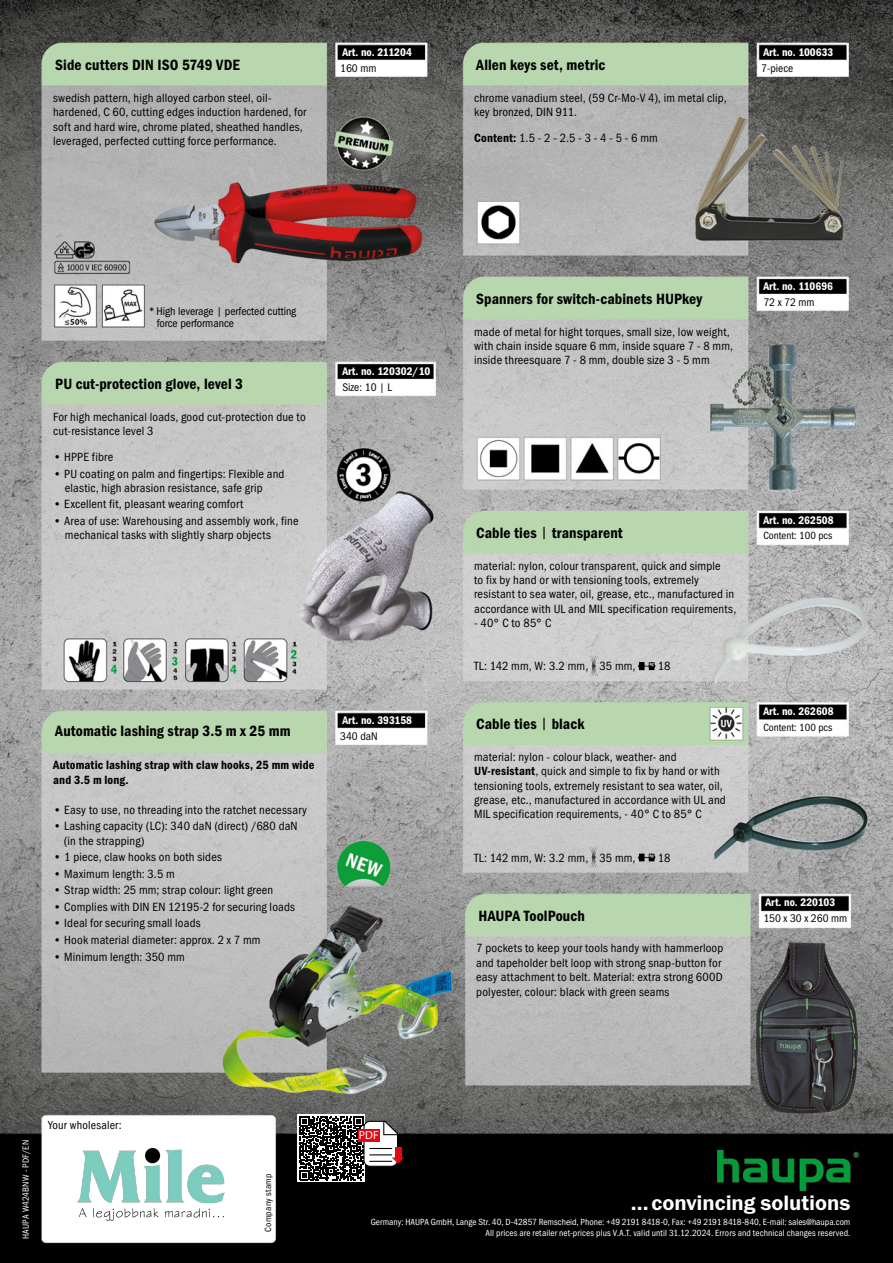
<style>
.page{position:relative;width:893px;height:1263px;background:#fff}
.page>*{position:absolute;margin:0;border:0;box-sizing:border-box;transform-origin:0 0}
.t1{font:21px "Franklin Gothic Demi ITC";color:#fff}
.t2{font:15px "Franklin Gothic Demi Cond ITC";letter-spacing:.005em;color:#000}
.t3{font:12px/14.4px "Franklin Gothic Book Cond ITC";letter-spacing:.015em;color:#000}
.t4{font:12px/14.4px "Franklin Gothic Demi Cond ITC";letter-spacing:.015em;color:#000}
.t5{font:condensed 12px "Franklin Gothic LT Com";letter-spacing:.015em;color:#000}
.t6{font:11.7px "Myriad Pro";color:#fff}
.t7{font:11.25px/11.2px "Franklin Gothic Book Cond ITC";color:#000}
.t8{font:11.1px "Franklin Gothic Demi Cond ITC";color:#fff}
.t9{font:11.1px "Franklin Gothic Book Cond ITC";color:#000}
.t10{font:10.5px "Franklin Gothic Book Cond ITC";color:#000}
.t11{font:9px/10.9px "Franklin Gothic Book Cond ITC";letter-spacing:.01em;color:#fff;text-align:right}
.t12{font:9px "Franklin Gothic Book Cond ITC";letter-spacing:.02em;color:#000}
.s1{font-family:"Franklin Gothic Demi Cond ITC"}
</style>
<div class="page">
<img style="left:0;top:0;width:893px;height:1263px">
<svg style="left:591px;top:656px;width:7px;height:9px"></svg>
<img style="left:638px;top:662px;width:18px;height:8px">
<svg style="left:591px;top:847px;width:7px;height:9px"></svg>
<img style="left:638px;top:853px;width:18px;height:9px">
<svg style="left:298px;top:1115px;width:67px;height:67px"></svg>
<svg style="left:299px;top:1116px;width:105px;height:64px"></svg>
<img style="left:77px;top:1149px;width:148px;height:72px">
<p class="t2" style="left:55px;top:56px;width:186px">Side cutters DIN ISO 5749 VDE</p>
<p class="t3" style="left:53px;top:91px;width:255px">swedish pattern, high alloyed carbon steel, oil&shy;hardened, C 60, cutting edges induction hardened, for soft and hard wire, chrome plated, sheathed handles, leveraged, perfected cutting force performance.</p>
<p class="t8" style="left:342px;top:46px;width:71px">Art. no. 211204</p>
<p class="t9" style="left:340px;top:62px;width:38px">160 mm</p>
<p class="t8" style="left:763px;top:46px;width:72px">Art. no. 100633</p>
<p class="t2" style="left:476px;top:56px;width:131px">Allen keys set, metric</p>
<p class="t9" style="left:761px;top:62px;width:33px">7-piece</p>
<p class="t3" style="left:474px;top:91px;width:254px">chrome vanadium steel, (59 Cr-Mo-V 4), im metal clip, key bronzed, DIN 911.</p>
<p class="t3" style="left:474px;top:131px;width:185px"><span class="s1">Content:</span> 1.5 - 2 - 2.5 - 3 - 4 - 5 - 6 mm</p>
<p class="t7" style="left:157px;top:306px;width:141px;text-indent:-8px">*High leverage | perfected cutting force performance</p>
<p class="t2" style="left:55px;top:375px;width:189px">PU cut-protection glove, level 3</p>
<p class="t3" style="left:53px;top:410px;width:254px">For high mechanical loads, good cut-protection due to cut-resistance level 3</p>
<p class="t3" style="left:53px;top:450px;width:62px">• HPPE fibre</p>
<p class="t3" style="left:65px;top:466px;width:221px;text-indent:-12px">• PU coating on palm and fingertips: Flexible and elastic, high abrasion resistance, safe grip</p>
<p class="t3" style="left:53px;top:497px;width:192px">• Excellent fit, pleasant wearing comfort</p>
<p class="t3" style="left:65px;top:514px;width:235px;text-indent:-12px">• Area of use: Warehousing and assembly work, fine mechanical tasks with slightly sharp objects</p>
<p class="t8" style="left:342px;top:365px;width:89px">Art. no. 120302/10</p>
<p class="t9" style="left:342px;top:381px;width:51px">Size: 10 | L</p>
<p class="t2" style="left:55px;top:722px;width:237px">Automatic lashing strap 3.5 m x 25 mm</p>
<p class="t4" style="left:53px;top:758px;width:263px">Automatic lashing strap with claw hooks, 25 mm wide and 3.5 m long.</p>
<p class="t3" style="left:53px;top:803px;width:256px">• Easy to use, no threading into the ratchet necessary</p>
<p class="t3" style="left:64px;top:819px;width:235px;text-indent:-11px">• Lashing capacity (LC): 340 daN (direct) /680 daN (in the strapping)</p>
<p class="t3" style="left:53px;top:850px;width:170px">• 1 piece, claw hooks on both sides</p>
<p class="t3" style="left:53px;top:867px;width:123px">• Maximum length: 3.5 m</p>
<p class="t3" style="left:53px;top:883px;width:222px">• Strap width: 25 mm; strap colour: light green</p>
<p class="t3" style="left:53px;top:900px;width:243px">• Complies with DIN EN 12195-2 for securing loads</p>
<p class="t3" style="left:53px;top:916px;width:149px">• Ideal for securing small loads</p>
<p class="t3" style="left:53px;top:933px;width:209px">• Hook material diameter: approx. 2 x 7 mm</p>
<p class="t3" style="left:53px;top:949px;width:133px">• Minimum length: 350 mm</p>
<p class="t8" style="left:342px;top:713px;width:71px">Art. no. 393158</p>
<p class="t9" style="left:340px;top:729px;width:39px">340 daN</p>
<p class="t2" style="left:476px;top:290px;width:227px">Spanners for switch-cabinets HUPkey</p>
<p class="t3" style="left:474px;top:324px;width:260px">made of metal for hight torques, small size, low weight, with chain inside square 6 mm, inside square 7 - 8 mm, inside threesquare 7 - 8 mm, double size 3 - 5 mm</p>
<p class="t8" style="left:763px;top:280px;width:71px">Art. no. 110696</p>
<p class="t9" style="left:763px;top:296px;width:53px">72 x 72 mm</p>
<p class="t2" style="left:476px;top:524px;width:148px">Cable ties | transparent</p>
<p class="t3" style="left:474px;top:558px;width:264px">material: nylon, colour transparent, quick and simple<br>to fix by hand or with tensioning tools, extremely resistant to sea water, oil, grease, etc., manufactured in accordance with UL and MIL specification requirements,</p>
<p class="t3" style="left:474px;top:616px;width:79px">- 40° C to 85° C</p>
<p class="t3" style="left:474px;top:659px;width:163px">TL: 142 mm, W: 3.2 mm, 35 mm,</p>
<p class="t3" style="left:658px;top:659px;width:14px">18</p>
<p class="t8" style="left:763px;top:513px;width:72px">Art. no. 262508</p>
<p class="t10" style="left:763px;top:530px;width:70px">Content: 100 pcs</p>
<p class="t8" style="left:763px;top:705px;width:72px">Art. no. 262608</p>
<p class="t2" style="left:476px;top:715px;width:110px">Cable ties | black</p>
<p class="t10" style="left:763px;top:721px;width:70px">Content: 100 pcs</p>
<p class="t3" style="left:474px;top:750px;width:253px">material: nylon - colour black, weather- and <span class="s1">UV-resistant</span>, quick and simple to fix by hand or with tensioning tools, extremely resistant to sea water, oil, grease, etc., manufactured in accordance with UL and MIL specification requirements, - 40° C to 85° C</p>
<p class="t3" style="left:474px;top:850px;width:163px">TL: 142 mm, W: 3.2 mm, 35 mm,</p>
<p class="t3" style="left:658px;top:850px;width:14px">18</p>
<p class="t2" style="left:478px;top:907px;width:108px">HAUPA ToolPouch</p>
<p class="t3" style="left:476px;top:941px;width:249px">7 pockets to keep your tools handy with hammerloop and tapeholder belt loop with strong snap-button for easy attachment to belt. Material: extra strong 600D polyester, colour: black with green seams</p>
<p class="t8" style="left:765px;top:896px;width:71px">Art. no. 220103</p>
<p class="t9" style="left:763px;top:912px;width:85px">150 x 30 x 260 mm</p>
<p class="t11" style="left:20px;top:1239px;width:100px;rotate:-90deg">HAUPA W424BNW - PDF/EN</p>
<p class="t5" style="left:48px;top:1118px;width:75px">Your wholesaler:</p>
<p class="t12" style="left:263px;top:1232px;width:59px;rotate:-90deg">Company stamp</p>
<p class="t6" style="left:359px;top:1128px;width:21px">PDF</p>
<h1 class="t1" style="left:631px;top:1190px;width:221px">... convincing solutions</h1>
<p class="t11" style="left:371px;top:1217px;width:481px">Germany: HAUPA GmbH, Lange Str. 40, D-42857 Remscheid, Phone: +49 2191 8418-0, Fax: +49 2191 8418-840, E-mail: sales@haupa.com<br>All prices are retailer net-prices plus V.A.T. valid until 31.12.2024. Errors and technical changes reserved.</p>
</div>
